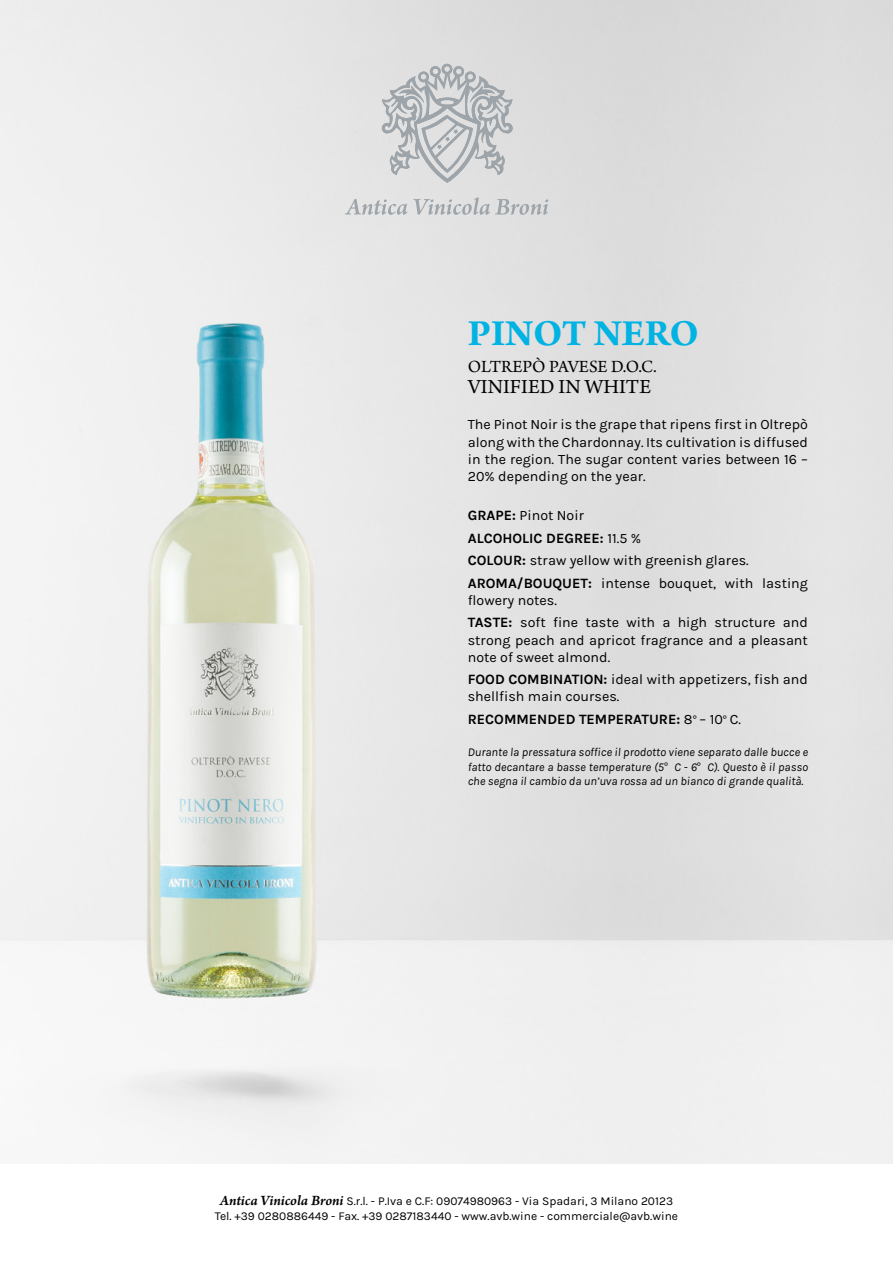
<style>
.page{position:relative;width:893px;height:1263px;background:#fff}
.page>*{position:absolute;margin:0;border:0;box-sizing:border-box;transform-origin:0 0}
.t1{font:700 39px "Arno Pro";color:#00b3e3}
.t2{font:21px "Arno Pro";color:#000}
.t3{font:18px "Arno Pro";color:#000}
.t4{font:14.25px/17.1px "Karla";color:#000}
.t5{font:700 14.25px "Karla";color:#000}
.t6{font:italic 12px/14.4px "Karla";color:#000;text-align:justify}
.t7{font:12px/15px "Karla";color:#000;text-align:center}
.s1{font-weight:700}
.s2{font-weight:400}
.s3{font-family:"Arno Pro";font-weight:400}
.s4{font-family:"Arno Pro";font-style:normal;font-size:14.25px}
.s5{font-family:"Arno Pro Smbd Italic Sm Text";font-size:15px}
</style>
<div class="page">
<img style="left:0;top:0;width:893px;height:1163px">
<svg style="left:381px;top:64px;width:132px;height:119px;background:#c8cbcd"></svg>
<svg style="left:345px;top:199px;width:62px;height:16px"></svg>
<svg style="left:413px;top:197px;width:135px;height:18px;background:#cdcfd1"></svg>
<h1 class="t1" style="left:468px;top:310px;width:233px">PINOT NERO</h1>
<p class="t3" style="left:468px;top:356px;width:191px">OLTREPÒ PAVESE D.O.C.</p>
<h2 class="t2" style="left:468px;top:374px;width:185px">VINIFIED IN WHITE</h2>
<p class="t4" style="left:468px;top:416px;width:342px;text-align:justify">The Pinot Noir is the grape that ripens first in Oltrepò along with the Chardonnay. Its cultivation is diffused in the region. The sugar content varies between 16 – 20% depending on the year.</p>
<p class="t4" style="left:468px;top:505px;width:342px;line-height:22.5px"><span class="s1">GRAPE:</span> Pinot Noir<br><span class="s1">ALCOHOLIC DEGREE:</span> 11.5 %<br><span class="s1">COLOUR:</span> straw yellow with greenish glares.<br><span class="s1">AROMA/BOUQUET:</span> intense bouquet, with lasting</p>
<p class="t4" style="left:468px;top:589px;width:342px;line-height:22.5px">flowery notes.<br><span class="s1">TASTE:</span> soft fine taste with a high structure and</p>
<p class="t4" style="left:468px;top:631px;width:342px">strong peach and apricot fragrance and a pleasant note of sweet almond.</p>
<p class="t4" style="left:468px;top:671px;width:342px"><span class="s1">FOOD COMBINATION:</span> ideal with appetizers, fish and shellfish main courses.</p>
<p class="t5" style="left:468px;top:711px;width:275px">RECOMMENDED TEMPERATURE: <span class="s2">8</span><span class="s3">°</span> <span class="s2">– 10</span><span class="s3">°</span> <span class="s2">C.</span></p>
<p class="t6" style="left:468px;top:745px;width:342px">Durante la pressatura soffice il prodotto viene separato dalle bucce e fatto decantare a basse temperature (5<span class="s4">°</span>°C - 6<span class="s4">°</span>°C). Questo è il passo che segna il cambio da un’uva rossa ad un bianco di grande qualità.</p>
<p class="t7" style="left:215px;top:1194px;width:465px"><span class="s5">Antica Vinicola Broni</span> S.r.l. - P.Iva e C.F: 09074980963 - Via Spadari, 3 Milano 20123<br>Tel. +39 0280886449 - Fax. +39 0287183440 - www.avb.wine - commerciale@avb.wine</p>
</div>
